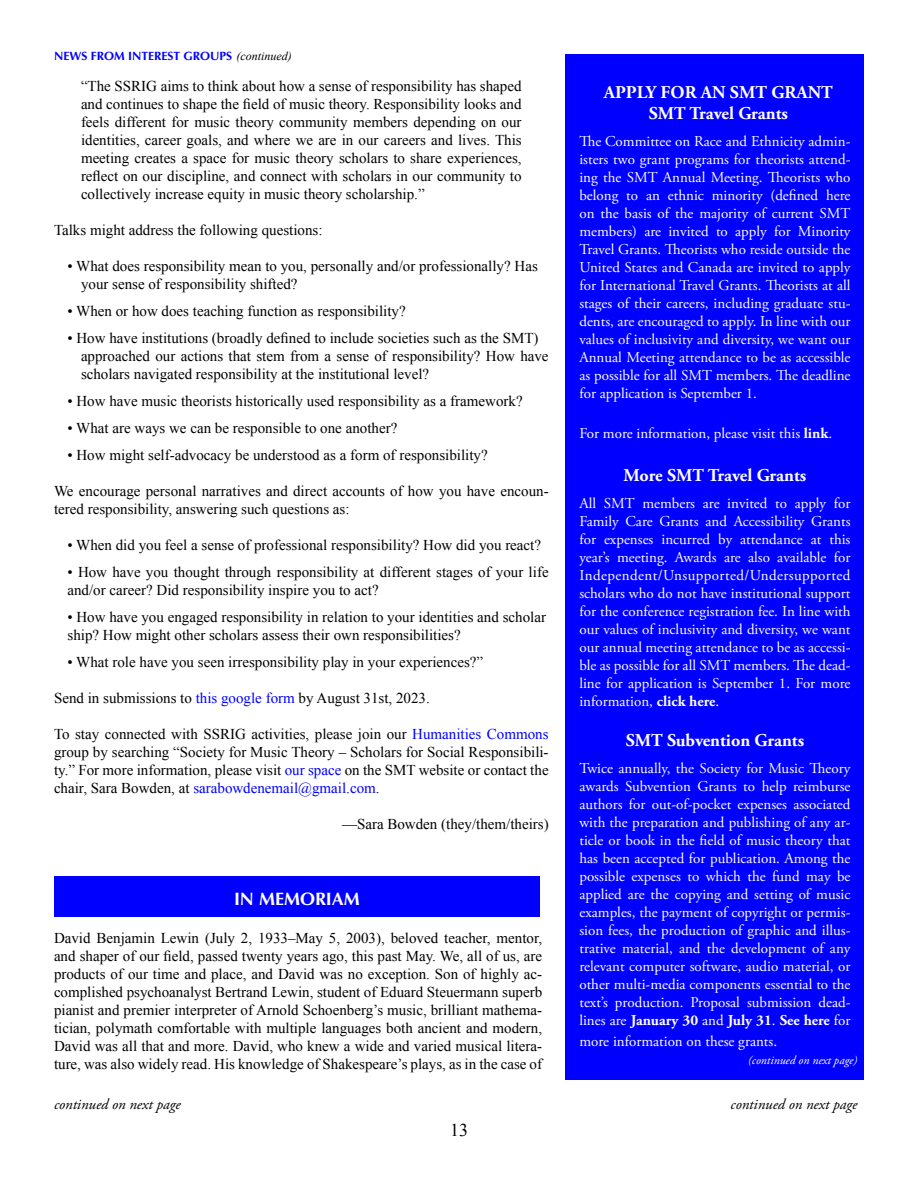
<style>
.page{position:relative;width:918px;height:1188px;background:#fff}
.page>*{position:absolute;margin:0;border:0;box-sizing:border-box;transform-origin:0 0}
.t1{font:700 18px/21.6px "Adobe Garamond Pro";color:#fff;text-align:center}
.t2{font:700 18px "Optima";color:#fff}
.t3{font:18px "Times New Roman";color:#000}
.t4{font:15px/18px "Times New Roman";color:#000}
.t5{font:15px/18px "Adobe Garamond Pro";color:#fff;text-align:justify}
.t6{font:italic 15px "Adobe Garamond Pro";color:#000}
.t7{font:700 12px "Optima";color:#00f}
.t8{font:italic 12px "Adobe Garamond Pro";color:#fff}
.s1{font-family:"Times New Roman";font-weight:400;font-style:italic;color:#000}
.s2{color:#00f}
.s3{font-weight:700}
</style>
<div class="page">
<div style="left:566px;top:54px;width:298px;height:1026px;background:#00f"></div>
<div style="left:54px;top:876px;width:486px;height:40px;background:#00f"></div>
<p class="t7" style="left:54px;top:49px;width:239px">NEWS FROM INTEREST GROUPS <span class="s1">(continued)</span></p>
<p class="t4" style="left:81px;top:77px;width:442px;text-align:justify">“The SSRIG aims to think about how a sense of responsibility has shaped and continues to shape the field of music theory. Responsibility looks and feels different for music theory community members depending on our identities, career goals, and where we are in our careers and lives. This meeting creates a space for music theory scholars to share experiences, reflect on our discipline, and connect with scholars in our community to collectively increase equity in music theory scholarship.”</p>
<p class="t4" style="left:54px;top:221px;width:270px">Talks might address the following questions:</p>
<p class="t4" style="left:81px;top:257px;width:458px;text-indent:-14px">• What does responsibility mean to you, personally and/or professionally? Has your sense of responsibility shifted?</p>
<p class="t4" style="left:68px;top:302px;width:340px">• When or how does teaching function as responsibility?</p>
<p class="t4" style="left:81px;top:329px;width:469px;text-indent:-14px">• How have institutions (broadly defined to include societies such as the SMT) approached our actions that stem from a sense of responsibility? How have scholars navigated responsibility at the institutional level?</p>
<p class="t4" style="left:68px;top:392px;width:457px">• How have music theorists historically used responsibility as a framework?</p>
<p class="t4" style="left:68px;top:419px;width:331px">• What are ways we can be responsible to one another?</p>
<p class="t4" style="left:68px;top:446px;width:422px">• How might self-advocacy be understood as a form of responsibility?</p>
<p class="t4" style="left:54px;top:482px;width:496px">We encourage personal narratives and direct accounts of how you have encoun&shy;tered responsibility, answering such questions as:</p>
<p class="t4" style="left:68px;top:536px;width:475px">• When did you feel a sense of professional responsibility? How did you react?</p>
<p class="t4" style="left:68px;top:563px;width:483px">• How have you thought through responsibility at different stages of your life and/or career? Did responsibility inspire you to act?</p>
<p class="t4" style="left:68px;top:608px;width:480px">• How have you engaged responsibility in relation to your identities and scholar ship? How might other scholars assess their own responsibilities?</p>
<p class="t4" style="left:68px;top:653px;width:417px">• What role have you seen irresponsibility play in your experiences?”</p>
<p class="t4" style="left:54px;top:689px;width:377px">Send in submissions to <span class="s2">this google form</span> by August 31st, 2023.</p>
<p class="t4" style="left:54px;top:725px;width:496px;text-align:justify">To stay connected with SSRIG activities, please join our <span class="s2">Humanities Commons </span>group by searching “Society for Music Theory – Scholars for Social Responsibili&shy;ty.” For more information, please visit <span class="s2">our space</span> on the SMT website or contact the chair, Sara Bowden, at <span class="s2">sarabowdenemail@gmail.com</span>.</p>
<p class="t4" style="left:342px;top:815px;width:208px">—Sara Bowden (they/them/theirs)</p>
<p class="t2" style="left:234px;top:888px;width:127px">IN MEMORIAM</p>
<p class="t4" style="left:54px;top:929px;width:490px;text-align:justify">David Benjamin Lewin (July 2, 1933–May 5, 2003), beloved teacher, mentor, and shaper of our field, passed twenty years ago, this past May. We, all of us, are products of our time and place, and David was no exception. Son of highly ac&shy;complished psychoanalyst Bertrand Lewin, student of Eduard Steuermann superb pianist and premier interpreter of Arnold Schoenberg’s music, brilliant mathema&shy;tician, polymath comfortable with multiple languages both ancient and modern, David was all that and more. David, who knew a wide and varied musical litera&shy;ture, was also widely read. His knowledge of Shakespeare’s plays, as in the case of</p>
<p class="t6" style="left:54px;top:1095px;width:128px">continued on next page</p>
<p class="t3" style="left:450px;top:1118px;width:19px">13</p>
<p class="t1" style="left:604px;top:81px;width:230px">APPLY FOR AN SMT GRANT<br>SMT Travel Grants</p>
<p class="t5" style="left:579px;top:133px;width:273px">The Committee on Race and Ethnicity admin&shy;isters two grant programs for theorists attend&shy;ing the SMT Annual Meeting. Theorists who belong to an ethnic minority (defined here on the basis of the majority of current SMT members) are invited to apply for Minority Travel Grants. Theorists who reside outside the United States and Canada are invited to apply for International Travel Grants. Theorists at all stages of their careers, including graduate stu&shy;dents, are encouraged to apply. In line with our values of inclusivity and diversity, we want our Annual Meeting attendance to be as accessible as possible for all SMT members. The deadline for application is September 1.</p>
<p class="t5" style="left:579px;top:425px;width:254px">For more information, please visit this <span class="s3">link</span>.</p>
<p class="t1" style="left:624px;top:465px;width:184px">More SMT Travel Grants</p>
<p class="t5" style="left:579px;top:495px;width:273px">All SMT members are invited to apply for Family Care Grants and Accessibility Grants for expenses incurred by attendance at this year’s meeting. Awards are also available for Independent/Unsupported/Undersupported scholars who do not have institutional support for the conference registration fee. In line with our values of inclusivity and diversity, we want our annual meeting attendance to be as accessi&shy;ble as possible for all SMT members. The dead&shy;line for application is September 1. For more information, <span class="s3">click here</span>.</p>
<p class="t1" style="left:626px;top:729px;width:180px">SMT Subvention Grants</p>
<p class="t5" style="left:579px;top:759px;width:273px">Twice annually, the Society for Music Theory awards Subvention Grants to help reimburse authors for out-of-pocket expenses associated with the preparation and publishing of any ar&shy;ticle or book in the field of music theory that has been accepted for publication. Among the possible expenses to which the fund may be applied are the copying and setting of music examples, the payment of copyright or permis&shy;sion fees, the production of graphic and illus&shy;trative material, and the development of any relevant computer software, audio material, or other multi-media components essential to the text’s production. Proposal submission dead&shy;lines are <span class="s3">January 30</span> and <span class="s3">July 31</span>. <span class="s3">See here</span> for</p>
<p class="t5" style="left:579px;top:1033px;width:199px">more information on these grants.</p>
<p class="t8" style="left:748px;top:1053px;width:111px">(continued on next page)</p>
<p class="t6" style="left:731px;top:1095px;width:128px">continued on next page</p>
</div>
